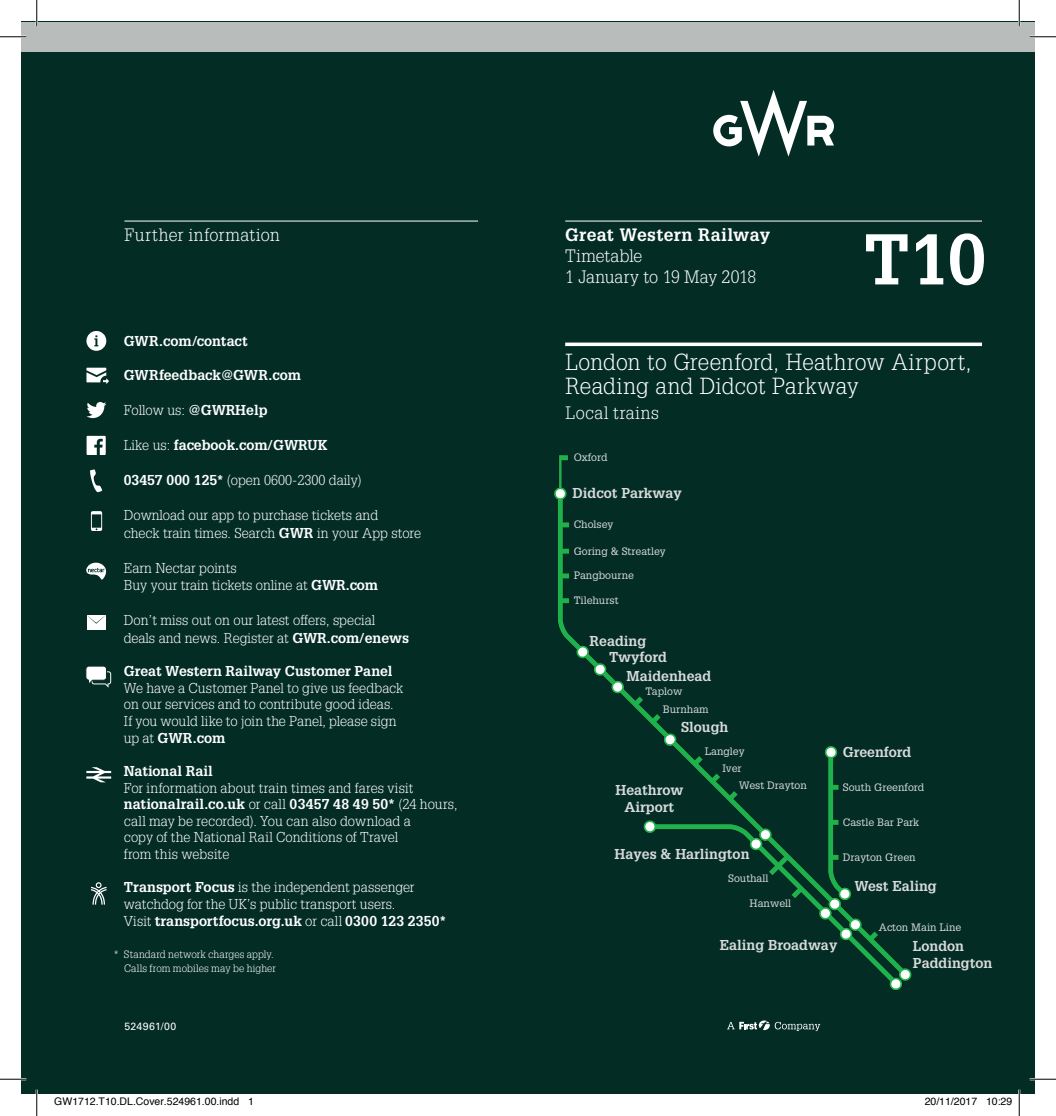
<style>
.page{position:relative;width:1056px;height:1116px;background:#fff}
.page>*{position:absolute;margin:0;border:0;box-sizing:border-box;transform-origin:0 0}
.t1{font:700 70px "Glypha LT Std";color:#fff}
.t2{font:300 22.75px/24.5px "Glypha LT Std";letter-spacing:.01em;color:#fff}
.t3{font:300 17.5px/21px "Glypha LT Std";letter-spacing:.02em;color:#fff}
.t4{font:700 17.5px "Glypha LT Std";letter-spacing:.02em;color:#fff}
.t5{font:300 14px/16.6px "Glypha LT Std";color:#fff}
.t6{font:700 14px/16.8px "Glypha LT Std";color:#d8dbda}
.t7{font:700 14px "Glypha LT Std";color:#fff}
.t8{font:10.5px/17px "Glypha LT Std";color:#d8dbda}
.t9{font:300 10.5px/14px "Glypha LT Std";letter-spacing:.005em;color:#fff;text-align:right}
.t10{font:10.5px "Helvetica";color:#000}
.t11{font:10.5px "Univers LT Std";letter-spacing:.035em;color:#fff}
.s1{font-weight:700}
.s2{font-weight:300}
</style>
<div class="page">
<div style="left:513px;top:22px;width:521px;height:1071px;background:#032c25"></div>
<hr style="left:565px;top:220px;width:417px;height:1px;background:#fff">
<svg style="left:565px;top:342px;width:417px;height:4px;background:#dae0df"></svg>
<div style="left:513px;top:22px;width:521px;height:30px;background:#b8bdbc"></div>
<svg style="left:727px;top:1020px;width:93px;height:10px"></svg>
<svg style="left:713px;top:90px;width:121px;height:67px"></svg>
<svg style="left:558px;top:501px;width:20px;height:146px"></svg>
<div style="left:558px;top:598px;width:11px;height:5px;background:#1fb14b"></div>
<div style="left:558px;top:573px;width:11px;height:5px;background:#1fb14b"></div>
<div style="left:558px;top:548px;width:11px;height:5px;background:#1fb14b"></div>
<div style="left:558px;top:522px;width:11px;height:5px;background:#1fb14b"></div>
<svg style="left:554px;top:455px;width:14px;height:46px"></svg>
<svg style="left:575px;top:644px;width:337px;height:347px"></svg>
<div style="left:22px;top:22px;width:521px;height:1071px;background:#032c25"></div>
<hr style="left:124px;top:220px;width:354px;height:1px;background:#fff">
<div style="left:22px;top:22px;width:521px;height:30px;background:#b8bdbc"></div>
<svg style="left:86px;top:767px;width:25px;height:15px"></svg>
<svg style="left:85px;top:666px;width:26px;height:21px"></svg>
<svg style="left:91px;top:882px;width:16px;height:22px"></svg>
<svg style="left:91px;top:511px;width:11px;height:20px"></svg>
<svg style="left:86px;top:402px;width:20px;height:16px"></svg>
<svg style="left:87px;top:436px;width:19px;height:19px"></svg>
<div style="left:86px;top:331px;width:20px;height:20px;background:#fff;border-radius:50%"></div>
<svg style="left:94px;top:335px;width:4px;height:11px"></svg>
<div style="left:87px;top:615px;width:19px;height:14px;background:#fff"></div>
<svg style="left:87px;top:615px;width:19px;height:8px"></svg>
<svg style="left:86px;top:562px;width:21px;height:17px"></svg>
<svg style="left:86px;top:367px;width:23px;height:17px"></svg>
<svg style="left:90px;top:469px;width:12px;height:23px"></svg>
<hr style="left:0;top:36px;width:26px;height:2px;background:#fff">
<hr style="left:1029px;top:36px;width:27px;height:2px;background:#fff">
<hr style="left:0;top:1077px;width:26px;height:3px;background:#fff">
<hr style="left:1029px;top:1077px;width:27px;height:3px;background:#fff">
<hr style="left:36px;top:0;width:2px;height:26px;background:#fff">
<hr style="left:36px;top:1089px;width:2px;height:26px;background:#fff">
<hr style="left:1018px;top:0;width:2px;height:26px;background:#fff">
<hr style="left:1018px;top:1089px;width:2px;height:26px;background:#fff">
<svg style="left:0;top:36px;width:26px;height:1px"></svg>
<svg style="left:1029px;top:36px;width:27px;height:1px"></svg>
<svg style="left:0;top:1078px;width:26px;height:1px"></svg>
<svg style="left:1029px;top:1078px;width:27px;height:1px"></svg>
<svg style="left:36px;top:0;width:1px;height:26px"></svg>
<svg style="left:36px;top:1089px;width:1px;height:26px"></svg>
<svg style="left:1019px;top:0;width:1px;height:26px"></svg>
<svg style="left:1019px;top:1089px;width:1px;height:26px"></svg>
<p class="t3" style="left:124px;top:225px;width:157px">Further information</p>
<p class="t7" style="left:124px;top:332px;width:125px">GWR.com/contact</p>
<p class="t7" style="left:124px;top:366px;width:179px">GWRfeedback@GWR.com</p>
<p class="t5" style="left:124px;top:402px;width:145px">Follow us: <span class="s1">@GWRHelp</span></p>
<p class="t7" style="left:124px;top:436px;width:205px"><span class="s2">Like us:</span> facebook.com/GWRUK</p>
<p class="t5" style="left:124px;top:472px;width:239px"><span class="s1">03457 000 125*</span> (open 0600-2300 daily)</p>
<p class="t5" style="left:124px;top:506px;width:299px;line-height:17.5px">Download our app to purchase tickets and<br>check train times. Search <span class="s1">GWR</span> in your App store</p>
<p class="t5" style="left:124px;top:559px;width:256px;line-height:17.5px">Earn Nectar points<br>Buy your train tickets online at <span class="s1">GWR.com</span></p>
<p class="t5" style="left:124px;top:611px;width:287px;line-height:17.5px">Don’t miss out on our latest offers, special deals and news. Register at <span class="s1">GWR.com/enews</span></p>
<p class="t7" style="left:124px;top:662px;width:270px">Great Western Railway Customer Panel</p>
<p class="t5" style="left:124px;top:679px;width:281px">We have a Customer Panel to give us feedback on our services and to contribute good ideas.<br>If you would like to join the Panel, please sign up at <span class="s1">GWR.com</span></p>
<p class="t7" style="left:124px;top:762px;width:91px">National Rail</p>
<p class="t5" style="left:124px;top:779px;width:335px">For information about train times and fares visit <span class="s1">nationalrail.co.uk</span> or call <span class="s1">03457 48 49 50*</span> (24 hours, call may be recorded). You can also download a<br>copy of the National Rail Conditions of Travel<br>from this website</p>
<p class="t5" style="left:124px;top:879px;width:324px"><span class="s1">Transport Focus</span> is the independent passenger watchdog for the UK’s public transport users.<br>Visit <span class="s1">transportfocus.org.uk</span> or call <span class="s1">0300 123 2350*</span></p>
<p class="t9" style="left:114px;top:947px;width:163px">* Standard network charges apply.<br>Calls from mobiles may be higher</p>
<p class="t11" style="left:124px;top:1019px;width:53px">524961/00</p>
<p class="t4" style="left:565px;top:224px;width:206px">Great Western Railway</p>
<p class="t3" style="left:565px;top:246px;width:192px">Timetable<br>1 January to 19 May 2018</p>
<h1 class="t1" style="left:863px;top:216px;width:124px">T10</h1>
<h2 class="t2" style="left:565px;top:350px;width:408px">London to Greenford, Heathrow Airport,<br>Reading and Didcot Parkway</h2>
<p class="t3" style="left:565px;top:402px;width:95px">Local trains</p>
<p class="t8" style="left:574px;top:449px;width:35px">Oxford</p>
<p class="t6" style="left:572px;top:484px;width:111px">Didcot Parkway</p>
<p class="t8" style="left:574px;top:515px;width:41px">Cholsey</p>
<p class="t8" style="left:574px;top:542px;width:94px">Goring &amp; Streatley</p>
<p class="t8" style="left:574px;top:591px;width:46px">Tilehurst</p>
<p class="t8" style="left:574px;top:566px;width:62px">Pangbourne</p>
<p class="t6" style="left:609px;top:632px;width:59px;text-indent:-20px">Reading<br>Twyford</p>
<p class="t6" style="left:626px;top:666px;width:86px">Maidenhead</p>
<p class="t8" style="left:645px;top:683px;width:38px">Taplow</p>
<p class="t6" style="left:681px;top:718px;width:49px">Slough</p>
<p class="t8" style="left:663px;top:700px;width:47px">Burnham</p>
<p class="t6" style="left:615px;top:781px;width:69px;text-align:center">Heathrow<br>Airport</p>
<p class="t8" style="left:705px;top:742px;width:41px">Langley</p>
<p class="t8" style="left:739px;top:760px;width:69px;text-indent:-17px">Iver<br>West Drayton</p>
<p class="t6" style="left:614px;top:844px;width:136px">Hayes &amp; Harlington</p>
<p class="t8" style="left:728px;top:869px;width:42px">Southall</p>
<p class="t8" style="left:749px;top:894px;width:43px">Hanwell</p>
<p class="t6" style="left:843px;top:743px;width:70px">Greenford</p>
<p class="t8" style="left:843px;top:778px;width:83px">South Greenford</p>
<p class="t8" style="left:843px;top:813px;width:78px">Castle Bar Park</p>
<p class="t8" style="left:843px;top:848px;width:74px">Drayton Green</p>
<p class="t6" style="left:854px;top:877px;width:84px">West Ealing</p>
<p class="t8" style="left:879px;top:918px;width:84px">Acton Main Line</p>
<p class="t6" style="left:720px;top:935px;width:119px">Ealing Broadway</p>
<p class="t6" style="left:913px;top:936px;width:81px">London<br>Paddington</p>
<p class="t10" style="left:54px;top:1093px;width:201px">GW1712.T10.DL.Cover.524961.00.indd 1</p>
<p class="t10" style="left:924px;top:1093px;width:89px">20/11/2017 10:29</p>
</div>
